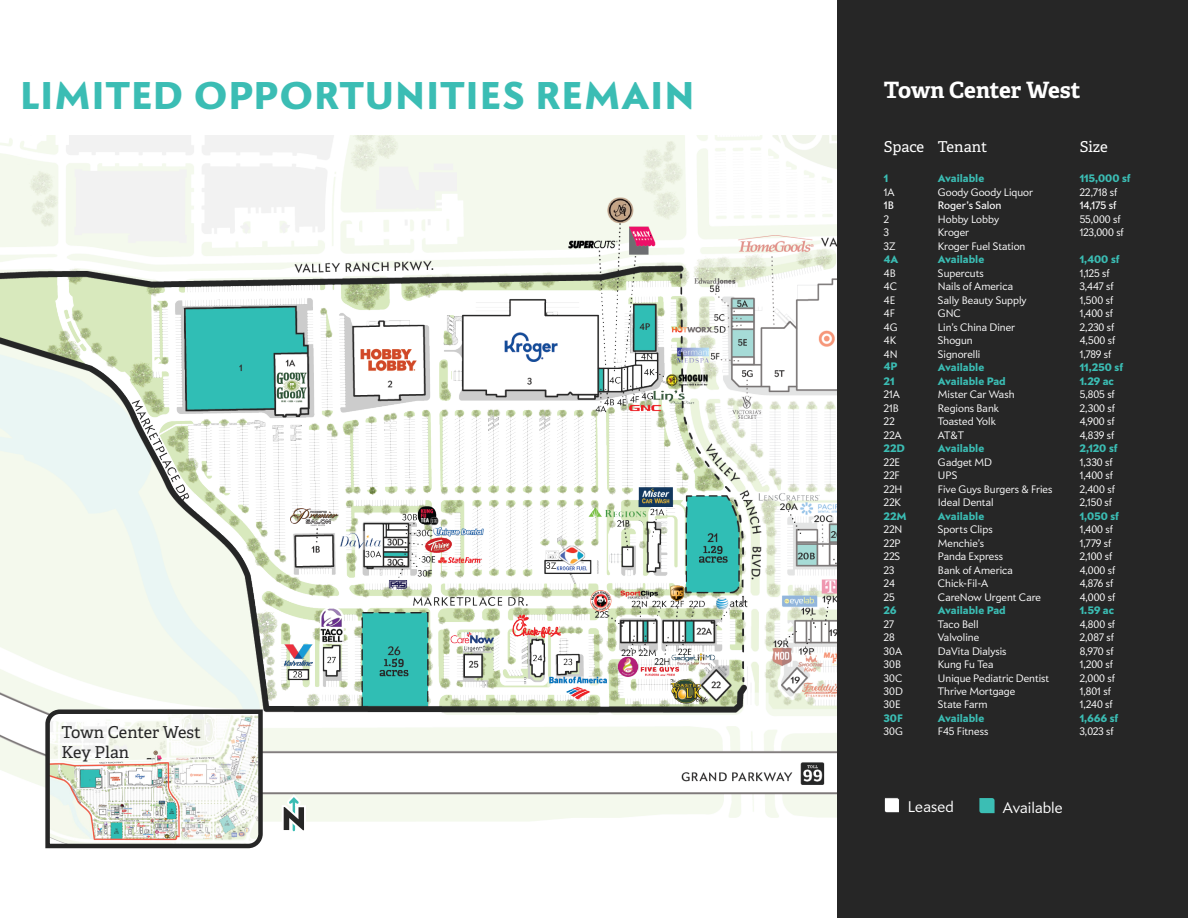
<style>
.page{position:relative;width:1188px;height:918px;background:#fff}
.page>*{position:absolute;margin:0;border:0;box-sizing:border-box;transform-origin:0 0}
.t1{font:800 37.5px "Apres";letter-spacing:.025em;color:#3bbdb4}
.t2{font:700 22.5px "Adelle";letter-spacing:-.005em;color:#fff}
.t3{font:16.35px "Adelle";letter-spacing:-.005em;color:#262626}
.t4{font:300 15px "Apres";color:#fff}
.t5{font:15px "Adelle";color:#fff}
.t6{font:300 10.5px "Apres";color:#fff}
.t7{font:800 10.5px "Apres";color:#3bbdb4}
.t8{font:10.5px "Apres";color:#fff}
</style>
<div class="page">
<img style="left:0;top:135px;width:836px;height:687px">
<div style="left:838px;top:0;width:350px;height:918px;background:#262626"></div>
<svg style="left:884px;top:797px;width:15px;height:16px"></svg>
<svg style="left:979px;top:798px;width:16px;height:15px"></svg>
<svg style="left:43px;top:707px;width:222px;height:142px"></svg>
<svg style="left:282px;top:793px;width:24px;height:39px"></svg>
<p class="t1" style="left:20px;top:72px;width:676px">LIMITED OPPORTUNITIES REMAIN</p>
<p class="t3" style="left:62px;top:722px;width:141px">Town Center West</p>
<p class="t3" style="left:62px;top:742px;width:69px">Key Plan</p>
<p class="t2" style="left:884px;top:76px;width:198px">Town Center West</p>
<p class="t5" style="left:884px;top:137px;width:42px">Space</p>
<p class="t5" style="left:938px;top:137px;width:51px">Tenant</p>
<p class="t5" style="left:1080px;top:137px;width:30px">Size</p>
<p class="t7" style="left:884px;top:172px;width:6px">1</p>
<p class="t7" style="left:938px;top:172px;width:48px">Available</p>
<p class="t7" style="left:1080px;top:172px;width:52px">115,000 sf</p>
<p class="t6" style="left:884px;top:186px;width:12px">1A</p>
<p class="t6" style="left:938px;top:186px;width:96px">Goody Goody Liquor</p>
<p class="t6" style="left:1080px;top:186px;width:39px">22,718 sf</p>
<p class="t8" style="left:884px;top:199px;width:12px">1B</p>
<p class="t8" style="left:938px;top:199px;width:65px">Roger’s Salon</p>
<p class="t8" style="left:1080px;top:199px;width:38px">14,175 sf</p>
<p class="t6" style="left:884px;top:213px;width:7px">2</p>
<p class="t6" style="left:938px;top:213px;width:63px">Hobby Lobby</p>
<p class="t6" style="left:1080px;top:213px;width:42px">55,000 sf</p>
<p class="t6" style="left:884px;top:226px;width:7px">3</p>
<p class="t6" style="left:938px;top:226px;width:33px">Kroger</p>
<p class="t6" style="left:1080px;top:226px;width:45px">123,000 sf</p>
<p class="t6" style="left:884px;top:240px;width:13px">3Z</p>
<p class="t6" style="left:938px;top:240px;width:89px">Kroger Fuel Station</p>
<p class="t7" style="left:884px;top:253px;width:16px">4A</p>
<p class="t7" style="left:938px;top:253px;width:48px">Available</p>
<p class="t7" style="left:1080px;top:253px;width:41px">1,400 sf</p>
<p class="t6" style="left:884px;top:267px;width:13px">4B</p>
<p class="t6" style="left:938px;top:267px;width:47px">Supercuts</p>
<p class="t6" style="left:1080px;top:267px;width:31px">1,125 sf</p>
<p class="t6" style="left:884px;top:280px;width:14px">4C</p>
<p class="t6" style="left:938px;top:280px;width:77px">Nails of America</p>
<p class="t6" style="left:1080px;top:280px;width:35px">3,447 sf</p>
<p class="t6" style="left:884px;top:294px;width:13px">4E</p>
<p class="t6" style="left:938px;top:294px;width:90px">Sally Beauty Supply</p>
<p class="t6" style="left:1080px;top:294px;width:35px">1,500 sf</p>
<p class="t6" style="left:884px;top:307px;width:12px">4F</p>
<p class="t6" style="left:938px;top:307px;width:24px">GNC</p>
<p class="t6" style="left:1080px;top:307px;width:35px">1,400 sf</p>
<p class="t6" style="left:884px;top:321px;width:15px">4G</p>
<p class="t6" style="left:938px;top:321px;width:79px">Lin’s China Diner</p>
<p class="t6" style="left:1080px;top:321px;width:36px">2,230 sf</p>
<p class="t6" style="left:884px;top:334px;width:14px">4K</p>
<p class="t6" style="left:938px;top:334px;width:36px">Shogun</p>
<p class="t6" style="left:1080px;top:334px;width:37px">4,500 sf</p>
<p class="t6" style="left:884px;top:348px;width:15px">4N</p>
<p class="t6" style="left:938px;top:348px;width:44px">Signorelli</p>
<p class="t6" style="left:1080px;top:348px;width:33px">1,789 sf</p>
<p class="t7" style="left:884px;top:360px;width:15px">4P</p>
<p class="t7" style="left:938px;top:361px;width:48px">Available</p>
<p class="t7" style="left:1080px;top:361px;width:45px">11,250 sf</p>
<p class="t7" style="left:884px;top:374px;width:12px">21</p>
<p class="t7" style="left:938px;top:374px;width:69px">Available Pad</p>
<p class="t7" style="left:1080px;top:374px;width:36px">1.29 ac</p>
<p class="t6" style="left:884px;top:388px;width:17px">21A</p>
<p class="t6" style="left:938px;top:388px;width:78px">Mister Car Wash</p>
<p class="t6" style="left:1080px;top:388px;width:36px">5,805 sf</p>
<p class="t6" style="left:884px;top:402px;width:16px">21B</p>
<p class="t6" style="left:938px;top:402px;width:62px">Regions Bank</p>
<p class="t6" style="left:1080px;top:402px;width:37px">2,300 sf</p>
<p class="t6" style="left:884px;top:415px;width:12px">22</p>
<p class="t6" style="left:938px;top:415px;width:59px">Toasted Yolk</p>
<p class="t6" style="left:1080px;top:415px;width:36px">4,900 sf</p>
<p class="t6" style="left:884px;top:429px;width:19px">22A</p>
<p class="t6" style="left:938px;top:429px;width:28px">AT&amp;T</p>
<p class="t6" style="left:1080px;top:429px;width:36px">4,839 sf</p>
<p class="t7" style="left:884px;top:442px;width:23px">22D</p>
<p class="t7" style="left:938px;top:442px;width:48px">Available</p>
<p class="t7" style="left:1080px;top:442px;width:39px">2,120 sf</p>
<p class="t6" style="left:884px;top:456px;width:18px">22E</p>
<p class="t6" style="left:938px;top:456px;width:56px">Gadget MD</p>
<p class="t6" style="left:1080px;top:456px;width:34px">1,330 sf</p>
<p class="t6" style="left:884px;top:469px;width:17px">22F</p>
<p class="t6" style="left:938px;top:469px;width:21px">UPS</p>
<p class="t6" style="left:1080px;top:469px;width:35px">1,400 sf</p>
<p class="t6" style="left:884px;top:483px;width:20px">22H</p>
<p class="t6" style="left:938px;top:483px;width:116px">Five Guys Burgers &amp; Fries</p>
<p class="t6" style="left:1080px;top:483px;width:36px">2,400 sf</p>
<p class="t6" style="left:884px;top:496px;width:19px">22K</p>
<p class="t6" style="left:938px;top:496px;width:57px">Ideal Dental</p>
<p class="t6" style="left:1080px;top:496px;width:34px">2,150 sf</p>
<p class="t7" style="left:884px;top:509px;width:24px">22M</p>
<p class="t7" style="left:938px;top:509px;width:48px">Available</p>
<p class="t7" style="left:1080px;top:509px;width:41px">1,050 sf</p>
<p class="t6" style="left:884px;top:523px;width:20px">22N</p>
<p class="t6" style="left:938px;top:523px;width:56px">Sports Clips</p>
<p class="t6" style="left:1080px;top:523px;width:35px">1,400 sf</p>
<p class="t6" style="left:884px;top:537px;width:18px">22P</p>
<p class="t6" style="left:938px;top:537px;width:48px">Menchie’s</p>
<p class="t6" style="left:1080px;top:537px;width:33px">1,779 sf</p>
<p class="t6" style="left:884px;top:550px;width:18px">22S</p>
<p class="t6" style="left:938px;top:550px;width:67px">Panda Express</p>
<p class="t6" style="left:1080px;top:550px;width:34px">2,100 sf</p>
<p class="t6" style="left:884px;top:564px;width:12px">23</p>
<p class="t6" style="left:938px;top:564px;width:77px">Bank of America</p>
<p class="t6" style="left:1080px;top:564px;width:37px">4,000 sf</p>
<p class="t6" style="left:884px;top:577px;width:12px">24</p>
<p class="t6" style="left:938px;top:577px;width:52px">Chick-Fil-A</p>
<p class="t6" style="left:1080px;top:577px;width:35px">4,876 sf</p>
<p class="t6" style="left:884px;top:591px;width:12px">25</p>
<p class="t6" style="left:938px;top:591px;width:104px">CareNow Urgent Care</p>
<p class="t6" style="left:1080px;top:591px;width:37px">4,000 sf</p>
<p class="t7" style="left:884px;top:604px;width:14px">26</p>
<p class="t7" style="left:938px;top:604px;width:69px">Available Pad</p>
<p class="t7" style="left:1080px;top:604px;width:36px">1.59 ac</p>
<p class="t6" style="left:884px;top:617px;width:12px">27</p>
<p class="t6" style="left:938px;top:617px;width:42px">Taco Bell</p>
<p class="t6" style="left:1080px;top:617px;width:37px">4,800 sf</p>
<p class="t6" style="left:884px;top:631px;width:12px">28</p>
<p class="t6" style="left:938px;top:631px;width:43px">Valvoline</p>
<p class="t6" style="left:1080px;top:631px;width:35px">2,087 sf</p>
<p class="t6" style="left:884px;top:644px;width:20px">30A</p>
<p class="t6" style="left:938px;top:644px;width:70px">DaVita Dialysis</p>
<p class="t6" style="left:1080px;top:644px;width:35px">8,970 sf</p>
<p class="t6" style="left:884px;top:658px;width:19px">30B</p>
<p class="t6" style="left:938px;top:658px;width:57px">Kung Fu Tea</p>
<p class="t6" style="left:1080px;top:658px;width:35px">1,200 sf</p>
<p class="t6" style="left:884px;top:671px;width:19px">30C</p>
<p class="t6" style="left:938px;top:671px;width:113px">Unique Pediatric Dentist</p>
<p class="t6" style="left:1080px;top:671px;width:37px">2,000 sf</p>
<p class="t6" style="left:884px;top:685px;width:20px">30D</p>
<p class="t6" style="left:938px;top:685px;width:79px">Thrive Mortgage</p>
<p class="t6" style="left:1080px;top:685px;width:32px">1,801 sf</p>
<p class="t6" style="left:884px;top:698px;width:18px">30E</p>
<p class="t6" style="left:938px;top:698px;width:51px">State Farm</p>
<p class="t6" style="left:1080px;top:698px;width:34px">1,240 sf</p>
<p class="t7" style="left:884px;top:712px;width:20px">30F</p>
<p class="t7" style="left:938px;top:712px;width:48px">Available</p>
<p class="t7" style="left:1080px;top:712px;width:40px">1,666 sf</p>
<p class="t6" style="left:884px;top:725px;width:20px">30G</p>
<p class="t6" style="left:938px;top:725px;width:52px">F45 Fitness</p>
<p class="t6" style="left:1080px;top:725px;width:35px">3,023 sf</p>
<p class="t4" style="left:908px;top:798px;width:47px">Leased</p>
<p class="t4" style="left:1003px;top:798px;width:61px">Available</p>
</div>
